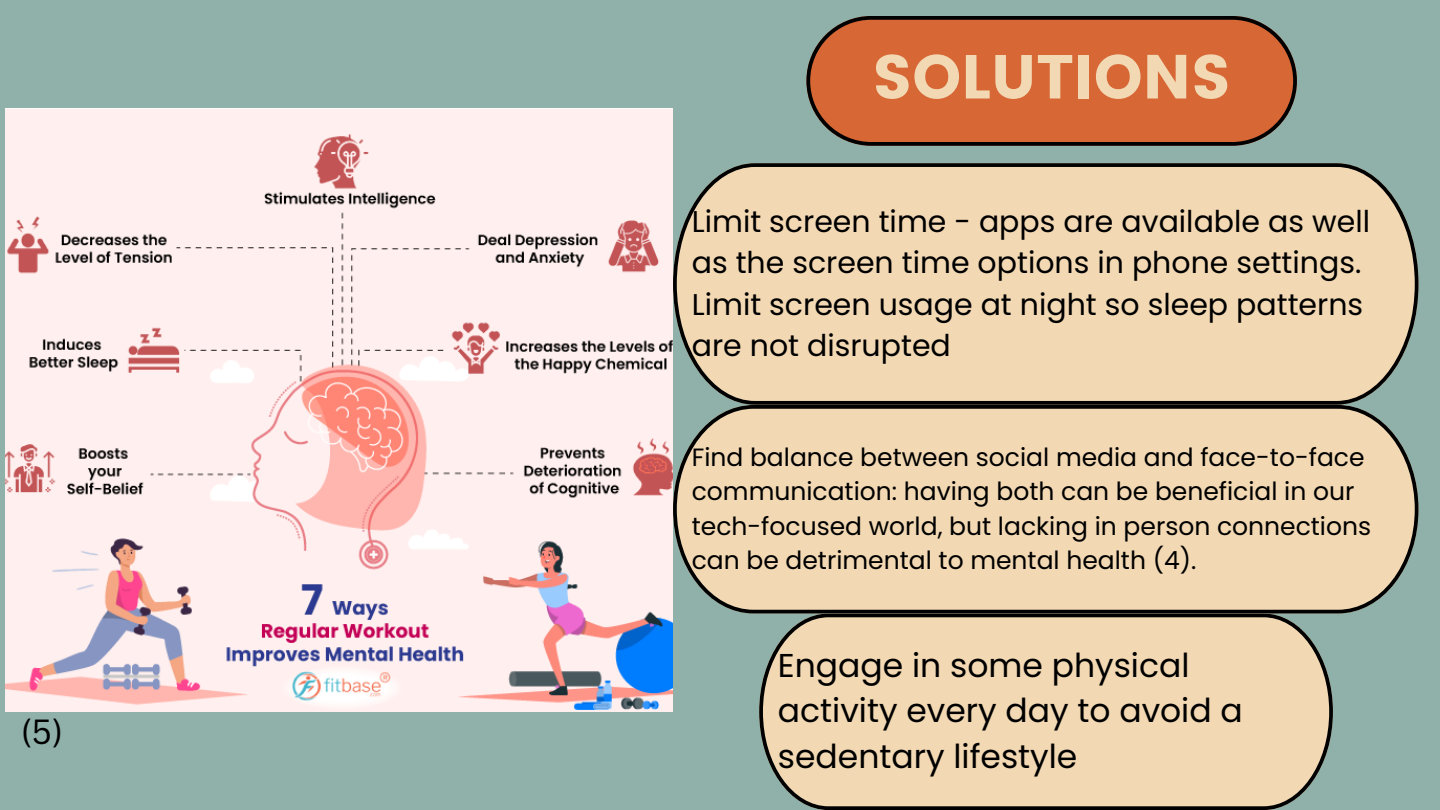
<style>
.page{position:relative;width:1440px;height:810px;background:#90b1aa}
.page>*{position:absolute;margin:0;border:0;box-sizing:border-box;transform-origin:0 0}
.t1{font:62px "Poppins";color:#f2d8b3}
.t2{font:600 41.1px "Poppins";color:#000}
.t3{font:34px "Canva Sans";color:#000}
.t4{font:33px/45.8px "Poppins";color:#000}
.t5{font:30px/41.2px "Poppins";color:#000}
.t6{font:25px/34.5px "Poppins";color:#000}
</style>
<div class="page">
<img style="left:6px;top:109px;width:667px;height:603px">
<svg style="left:806px;top:16px;width:491px;height:130px;background:#c46438"></svg>
<svg style="left:673px;top:163px;width:746px;height:242px;background:#e4cdab"></svg>
<svg style="left:673px;top:405px;width:746px;height:209px;background:#e2ccaa"></svg>
<svg style="left:759px;top:614px;width:574px;height:196px;background:#e2ccab"></svg>
<h3 class="t3" style="left:21px;top:708px;width:44px">(5)</h3>
<h1 class="t1" style="left:872px;top:41px;width:360px">SOLUTIONS</h1>
<p class="t5" style="left:692px;top:201px;width:680px">Limit screen time - apps are available as well as the screen time options in phone settings.<br>Limit screen usage at night so sleep patterns are not disrupted</p>
<h2 class="t2" style="left:923px;top:283px;width:259px">Your Catchy</h2>
<p class="t6" style="left:692px;top:440px;width:681px">Find balance between social media and face-to-face communication: having both can be beneficial in our tech-focused world, but lacking in person connections can be detrimental to mental health (4).</p>
<h3 class="t4" style="left:778px;top:642px;width:466px">Engage in some physical activity every day to avoid a sedentary lifestyle</h3>
</div>
